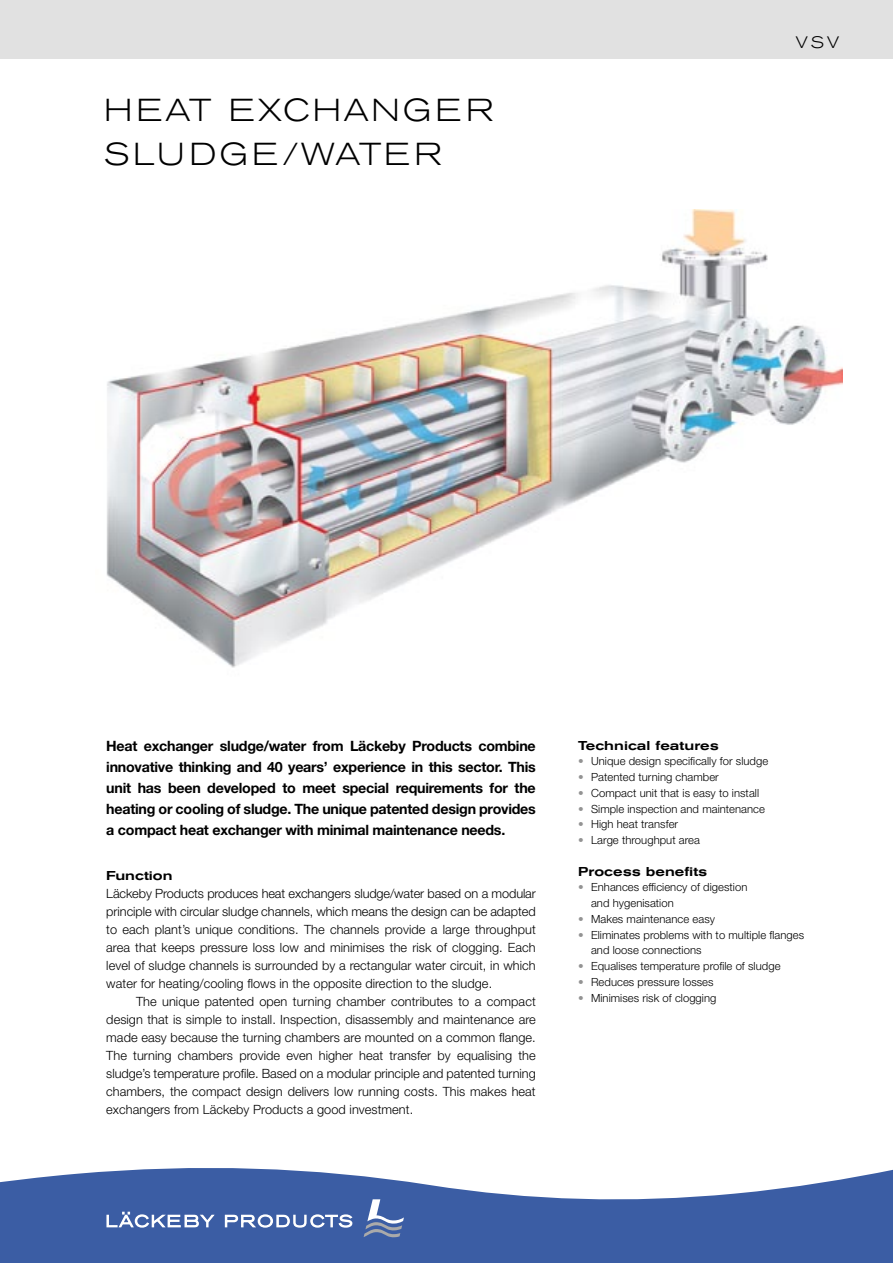
<style>
.page{position:relative;width:893px;height:1263px;background:#fff}
.page>*{position:absolute;margin:0;border:0;box-sizing:border-box;transform-origin:0 0}
.t1{font:300 expanded 31.5px "Akzidenz Grotesk BE";letter-spacing:.11em;color:#000}
.t2{font:300 expanded 16.5px "Akzidenz Grotesk BE";color:#000}
.Ingress{font:700 14.25px/21px "Helvetica Neue";letter-spacing:-.015em;color:#000;text-align:justify}
.Brödtext{font:300 12.75px/18px "Helvetica Neue";letter-spacing:.005em;color:#000;text-align:justify}
.Teknisk{font:500 expanded 12.75px "Akzidenz Grotesk BE";letter-spacing:.005em;color:#000}
.Teknisk_bröd{font:500 expanded 12.75px "Akzidenz Grotesk BE";letter-spacing:.005em;color:#000}
.Mellanrubrik{font:500 expanded 12.75px "Akzidenz Grotesk BE";letter-spacing:.005em;color:#000}
.Teknisk_bröd-2{font:300 11.25px/15.8px "Helvetica Neue";letter-spacing:.005em;color:#000}
.s1{color:#939393}
</style>
<div class="page">
<svg style="left:0;top:1168px;width:893px;height:95px;fill:#3b5da4"></svg>
<div style="left:0;top:0;width:893px;height:58px;background:#e1e1e1"></div>
<svg style="left:364px;top:1199px;width:40px;height:38px;background:#6a82b3"></svg>
<svg style="left:106px;top:1211px;width:110px;height:17px"></svg>
<svg style="left:224px;top:1214px;width:129px;height:14px"></svg>
<img style="left:106px;top:209px;width:736px;height:459px">
<p class="t1" style="left:104px;top:93px;width:391px">HEAT EXCHANGER</p>
<p class="t1" style="left:104px;top:136px;width:339px">SLUDGE/WATER</p>
<p class="t2" style="left:796px;top:32px;width:45px">VSV</p>
<p class="Ingress" style="left:106px;top:735px;width:431px">Heat exchanger sludge/water from Läckeby Products combine innovative thinking and 40 years’ experience in this sector. This unit has been developed to meet special requirements for the heating or cooling of sludge. The unique patented design provides a compact heat exchanger with minimal maintenance needs.</p>
<p class="Mellanrubrik" style="left:106px;top:868px;width:68px">Function</p>
<p class="Brödtext" style="left:106px;top:884px;width:431px">Läckeby Products produces heat exchangers sludge/water based on a modular principle with circular sludge channels, which means the design can be adapted to each plant’s unique conditions. The channels provide a large throughput area that keeps pressure loss low and minimises the risk of clogging. Each level of sludge channels is surrounded by a rectangular water circuit, in which water for heating/cooling flows in the opposite direction to the sludge.</p>
<p class="Brödtext" style="left:106px;top:992px;width:431px;text-indent:30px">The unique patented open turning chamber contributes to a compact design that is simple to install. Inspection, disassembly and maintenance are made easy because the turning chambers are mounted on a common flange.<br>The turning chambers provide even higher heat transfer by equalising the sludge’s temperature profile. Based on a modular principle and patented turning chambers, the compact design delivers low running costs. This makes heat exchangers from Läckeby Products a good investment.</p>
<p class="Teknisk" style="left:578px;top:738px;width:142px">Technical features</p>
<p class="Teknisk_bröd-2" style="left:578px;top:753px;width:191px"><span class="s1">•</span> Unique design specifically for sludge</p>
<p class="Teknisk_bröd-2" style="left:578px;top:769px;width:142px"><span class="s1">•</span> Patented turning chamber</p>
<p class="Teknisk_bröd-2" style="left:578px;top:785px;width:182px"><span class="s1">•</span> Compact unit that is easy to install</p>
<p class="Teknisk_bröd-2" style="left:578px;top:800px;width:188px"><span class="s1">•</span> Simple inspection and maintenance</p>
<p class="Teknisk_bröd-2" style="left:578px;top:816px;width:101px"><span class="s1">•</span> High heat transfer</p>
<p class="Teknisk_bröd-2" style="left:578px;top:832px;width:123px"><span class="s1">•</span> Large throughput area</p>
<p class="Teknisk_bröd" style="left:578px;top:864px;width:130px">Process benefits</p>
<p class="Teknisk_bröd-2" style="left:578px;top:879px;width:171px"><span class="s1">•</span> Enhances efficiency of digestion</p>
<p class="Teknisk_bröd-2" style="left:591px;top:895px;width:84px">and hygenisation</p>
<p class="Teknisk_bröd-2" style="left:578px;top:911px;width:138px"><span class="s1">•</span> Makes maintenance easy</p>
<p class="Teknisk_bröd-2" style="left:591px;top:926px;width:214px;text-indent:-13px"><span class="s1">•</span> Eliminates problems with to multiple flanges and loose connections</p>
<p class="Teknisk_bröd-2" style="left:578px;top:958px;width:204px"><span class="s1">•</span> Equalises temperature profile of sludge</p>
<p class="Teknisk_bröd-2" style="left:578px;top:974px;width:137px"><span class="s1">•</span> Reduces pressure losses</p>
<p class="Teknisk_bröd-2" style="left:578px;top:989px;width:140px"><span class="s1">•</span> Minimises risk of clogging</p>
</div>
